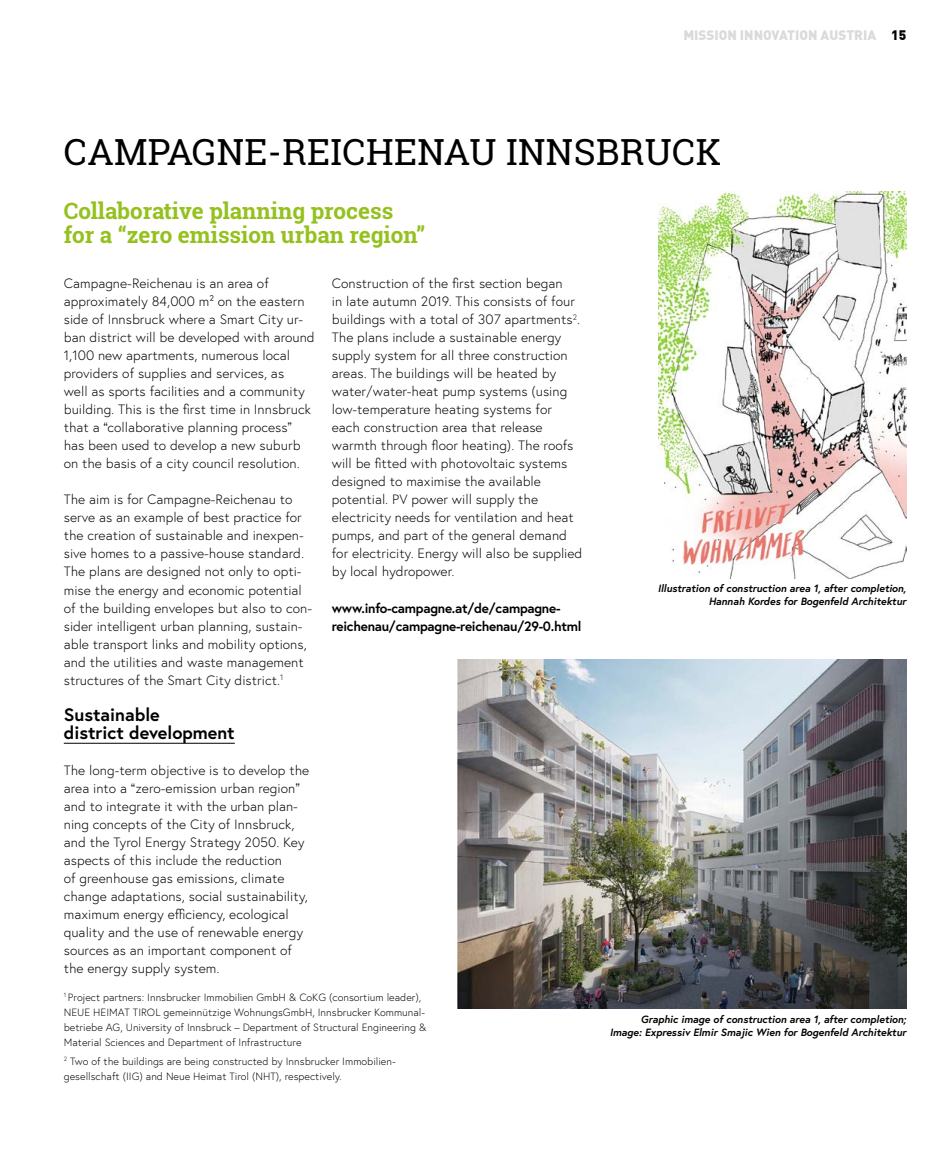
<style>
.page{position:relative;width:936px;height:1149px;background:#fff}
.page>*{position:absolute;margin:0;border:0;box-sizing:border-box;transform-origin:0 0}
.Projekt_Titel_2{font:36px "Roboto Slab";letter-spacing:.01em;color:#000}
.Fliess_Zitat_Energie{font:700 22.5px "Roboto Slab";color:#95c11f}
.Fliess_Head_schwarz{font:700 18px/18px "Europa Austria";color:#000}
.Fliess_3{font:300 13.5px/18px "Europa Austria";color:#000}
.Fliess_fett{font:700 13.5px/18px "Europa Austria";letter-spacing:-.02em;color:#000}
.t1{font:900 13.5px "DIN Pro";color:#dadada}
.Fussnote_Quelle{font:300 10.5px/15px "Europa Austria";color:#000}
.Bildunterschrift_Lin{font:italic 700 10.5px/13.5px "Europa Austria";color:#000;text-align:right}
.s1{color:#000}
</style>
<div class="page">
<img style="left:457px;top:659px;width:449px;height:349px">
<img style="left:658px;top:191px;width:248px;height:387px">
<hr style="left:64px;top:742px;width:171px;height:1px;background:#000">
<p class="t1" style="left:683px;top:26px;width:224px">MISSION INNOVATION AUSTRIA <span class="s1">15</span></p>
<p class="Projekt_Titel_2" style="left:64px;top:128px;width:659px">CAMPAGNE-REICHENAU INNSBRUCK</p>
<p class="Fliess_Zitat_Energie" style="left:64px;top:196px;width:331px">Collaborative planning process</p>
<p class="Fliess_Zitat_Energie" style="left:64px;top:220px;width:363px">for a “zero emission urban region”</p>
<p class="Fliess_3" style="left:64px;top:274px;width:252px">Campagne-Reichenau is an area of approximately 84,000 m² on the eastern side of Innsbruck where a Smart City ur&shy;ban district will be developed with around 1,100 new apartments, numerous local providers of supplies and services, as<br>well as sports facilities and a community building. This is the first time in Innsbruck that a “collaborative planning process” has been used to develop a new suburb on the basis of a city council resolution.</p>
<p class="Fliess_3" style="left:64px;top:490px;width:250px">The aim is for Campagne-Reichenau to serve as an example of best practice for the creation of sustainable and inexpen&shy;sive homes to a passive-house standard.<br>The plans are designed not only to opti&shy;mise the energy and economic potential of the building envelopes but also to con&shy;sider intelligent urban planning, sustain&shy;able transport links and mobility options, and the utilities and waste management structures of the Smart City district.<sup>1</sup></p>
<p class="Fliess_Head_schwarz" style="left:64px;top:704px;width:172px">Sustainable<br>district development</p>
<p class="Fliess_3" style="left:64px;top:760px;width:247px">The long-term objective is to develop the area into a “zero-emission urban region” and to integrate it with the urban plan&shy;ning concepts of the City of Innsbruck, and the Tyrol Energy Strategy 2050. Key aspects of this include the reduction<br>of greenhouse gas emissions, climate change adaptations, social sustainability, maximum energy efficiency, ecological quality and the use of renewable energy sources as an important component of the energy supply system.</p>
<p class="Fliess_3" style="left:332px;top:274px;width:252px">Construction of the first section began<br>in late autumn 2019. This consists of four buildings with a total of 307 apartments<sup>2</sup>.<br>The plans include a sustainable energy supply system for all three construction areas. The buildings will be heated by water/water-heat pump systems (using low-temperature heating systems for each construction area that release warmth through floor heating). The roofs will be fitted with photovoltaic systems designed to maximise the available potential. PV power will supply the electricity needs for ventilation and heat pumps, and part of the general demand for electricity. Energy will also be supplied by local hydropower.</p>
<p class="Fliess_fett" style="left:332px;top:598px;width:251px">www.info-campagne.at/de/campagne&shy;reichenau/campagne-reichenau/29-0.html</p>
<p class="Fussnote_Quelle" style="left:64px;top:989px;width:364px"><sup>1</sup> Project partners: Innsbrucker Immobilien GmbH &amp; CoKG (consortium leader), NEUE HEIMAT TIROL gemeinnützige WohnungsGmbH, Innsbrucker Kommunal&shy;betriebe AG, University of Innsbruck – Department of Structural Engineering &amp; Material Sciences and Department of Infrastructure</p>
<p class="Fussnote_Quelle" style="left:64px;top:1052px;width:333px"><sup>2</sup> Two of the buildings are being constructed by Innsbrucker Immobilien-</p>
<p class="Fussnote_Quelle" style="left:64px;top:1067px;width:280px">gesellschaft (IIG) and Neue Heimat Tirol (NHT), respectively.</p>
<p class="Bildunterschrift_Lin" style="left:657px;top:580px;width:250px">Illustration of construction area 1, after completion,<br>Hannah Kordes for Bogenfeld Architektur</p>
<p class="Bildunterschrift_Lin" style="left:641px;top:1011px;width:267px">Graphic image of construction area 1, after completion;</p>
<p class="Bildunterschrift_Lin" style="left:609px;top:1024px;width:298px">Image: Expressiv Elmir Smajic Wien for Bogenfeld Architektur</p>
</div>
